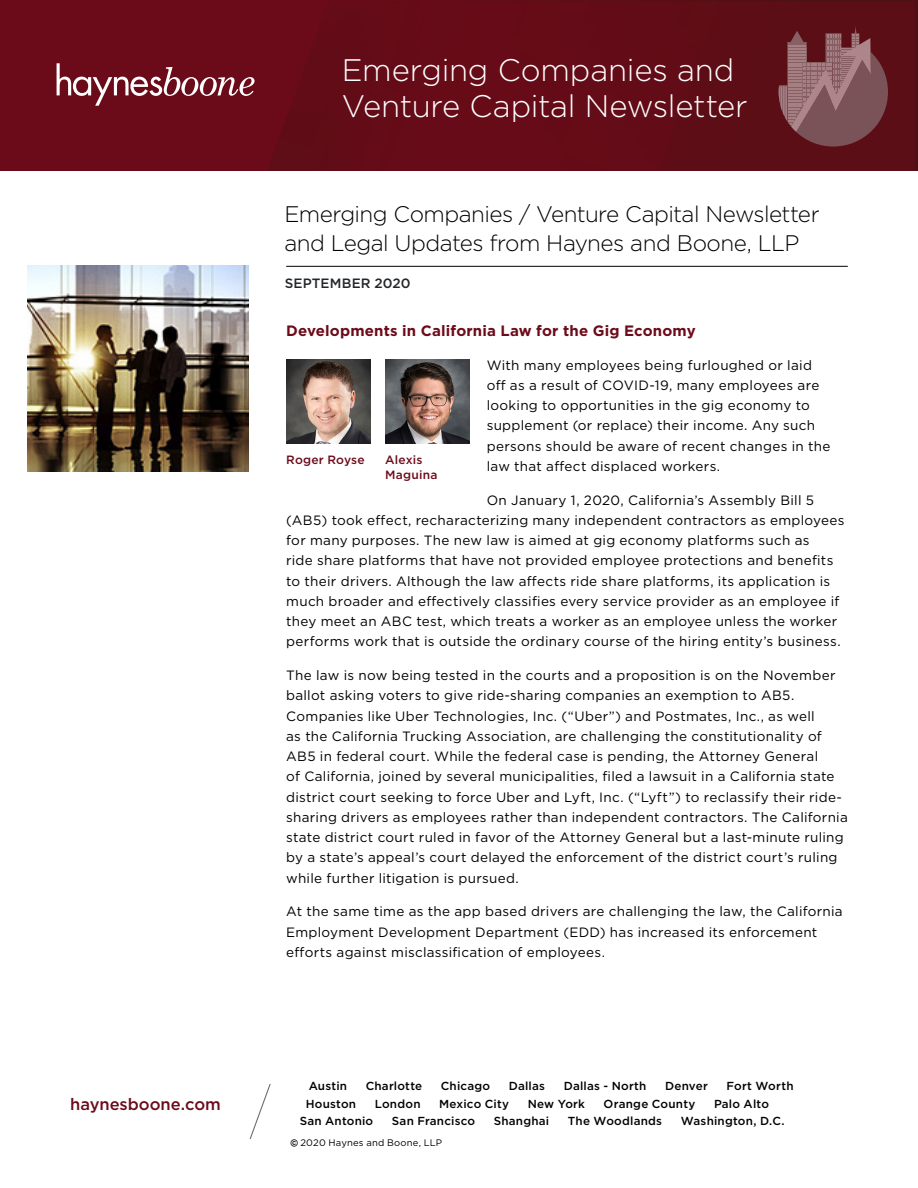
<style>
.page{position:relative;width:918px;height:1188px;background:#fff}
.page>*{position:absolute;margin:0;border:0;box-sizing:border-box;transform-origin:0 0}
.t1{font:300 31.05px/35.4px "Gotham";letter-spacing:-.01em;color:#fff}
.t2{font:300 22.5px/28.5px "Gotham";letter-spacing:-.025em;color:#000}
.t3{font:500 16.5px "Gotham";color:#6c0b1a}
.t4{font:700 15px "Gotham";letter-spacing:.01em;color:#6c0b1a}
.t5{font:13.5px/20.2px "Gotham";letter-spacing:.02em;color:#000}
.t6{font:500 13.5px "Gotham";letter-spacing:.01em;color:#232629}
.t7{font:500 12px/15px "Gotham";letter-spacing:.015em;color:#6c0b1a}
.t8{font:500 11.7px "Gotham";letter-spacing:.02em;color:#000}
.t9{font:9.45px "Gotham";letter-spacing:.02em;color:#000}
.s1{font-family:"Gill Sans";font-weight:700}
</style>
<div class="page">
<svg style="left:250px;top:1084px;width:21px;height:54px"></svg>
<svg style="left:0;top:0;width:918px;height:171px;background:#660b18"></svg>
<div style="left:24px;top:1px;width:891px;height:170px;background:#6b0b19"></div>
<svg style="left:57px;top:63px;width:198px;height:43px"></svg>
<svg style="left:779px;top:26px;width:109px;height:121px"></svg>
<img style="left:27px;top:266px;width:221px;height:205px">
<img style="left:286px;top:359px;width:84px;height:84px">
<img style="left:385px;top:359px;width:84px;height:84px">
<hr style="left:286px;top:266px;width:562px;height:1px;background:#000">
<p class="t3" style="left:70px;top:1094px;width:152px">haynesboone.com</p>
<h1 class="t1" style="left:342px;top:52px;width:407px">Emerging Companies and<br>Venture Capital Newsletter</h1>
<h2 class="t2" style="left:284px;top:200px;width:537px">Emerging Companies / Venture Capital Newsletter and Legal Updates from Haynes and Boone, LLP</h2>
<p class="t6" style="left:285px;top:274px;width:127px">SEPTEMBER 2020</p>
<p class="t4" style="left:286px;top:321px;width:411px">Developments in California Law for the Gig Economy</p>
<p class="t5" style="left:487px;top:355px;width:345px">With many employees being furloughed or laid off as a result of COVID-19, many employees are looking to opportunities in the gig economy to supplement (or replace) their income. Any such persons should be aware of recent changes in the law that affect displaced workers.</p>
<p class="t5" style="left:286px;top:490px;width:560px;text-indent:201px">On January 1, 2020, California’s Assembly Bill 5 (AB5) took effect, recharacterizing many independent contractors as employees for many purposes. The new law is aimed at gig economy platforms such as<br>ride share platforms that have not provided employee protections and benefits to their drivers. Although the law affects ride share platforms, its application is much broader and effectively classifies every service provider as an employee if they meet an ABC test, which treats a worker as an employee unless the worker performs work that is outside the ordinary course of the hiring entity’s business.</p>
<p class="t5" style="left:286px;top:665px;width:563px">The law is now being tested in the courts and a proposition is on the November ballot asking voters to give ride-sharing companies an exemption to AB5.<br>Companies like Uber Technologies, Inc. (“Uber”) and Postmates, Inc., as well<br>as the California Trucking Association, are challenging the constitutionality of AB5 in federal court. While the federal case is pending, the Attorney General<br>of California, joined by several municipalities, filed a lawsuit in a California state district court seeking to force Uber and Lyft, Inc. (“Lyft”) to reclassify their ride&shy;sharing drivers as employees rather than independent contractors. The California state district court ruled in favor of the Attorney General but a last-minute ruling by a state’s appeal’s court delayed the enforcement of the district court’s ruling while further litigation is pursued.</p>
<p class="t5" style="left:286px;top:901px;width:558px">At the same time as the app based drivers are challenging the law, the California<br>Employment Development Department (EDD) has increased its enforcement efforts against misclassification of employees.</p>
<p class="t7" style="left:286px;top:452px;width:80px">Roger Royse</p>
<p class="t7" style="left:385px;top:452px;width:54px">Alexis<br>Maguina</p>
<p class="t8" style="left:309px;top:1079px;width:40px">Austin</p>
<p class="t8" style="left:366px;top:1079px;width:58px">Charlotte</p>
<p class="t8" style="left:441px;top:1079px;width:51px">Chicago</p>
<p class="t8" style="left:509px;top:1079px;width:38px">Dallas</p>
<p class="t8" style="left:564px;top:1079px;width:84px">Dallas - North</p>
<p class="t8" style="left:665px;top:1079px;width:44px">Denver</p>
<p class="t8" style="left:727px;top:1079px;width:69px">Fort Worth</p>
<p class="t8" style="left:306px;top:1096px;width:52px">Houston</p>
<p class="t8" style="left:375px;top:1096px;width:47px">London</p>
<p class="t8" style="left:439px;top:1096px;width:71px">Mexico City</p>
<p class="t8" style="left:528px;top:1096px;width:59px">New York</p>
<p class="t8" style="left:604px;top:1096px;width:93px">Orange County</p>
<p class="t8" style="left:714px;top:1096px;width:57px">Palo Alto</p>
<p class="t8" style="left:300px;top:1114px;width:75px">San Antonio</p>
<p class="t8" style="left:392px;top:1114px;width:85px">San Francisco</p>
<p class="t8" style="left:494px;top:1114px;width:57px">Shanghai</p>
<p class="t8" style="left:568px;top:1114px;width:96px">The Woodlands</p>
<p class="t8" style="left:681px;top:1114px;width:105px">Washington, D.C.</p>
<p class="t9" style="left:291px;top:1136px;width:153px"><span class="s1">©</span> 2020 Haynes and Boone, LLP</p>
</div>
